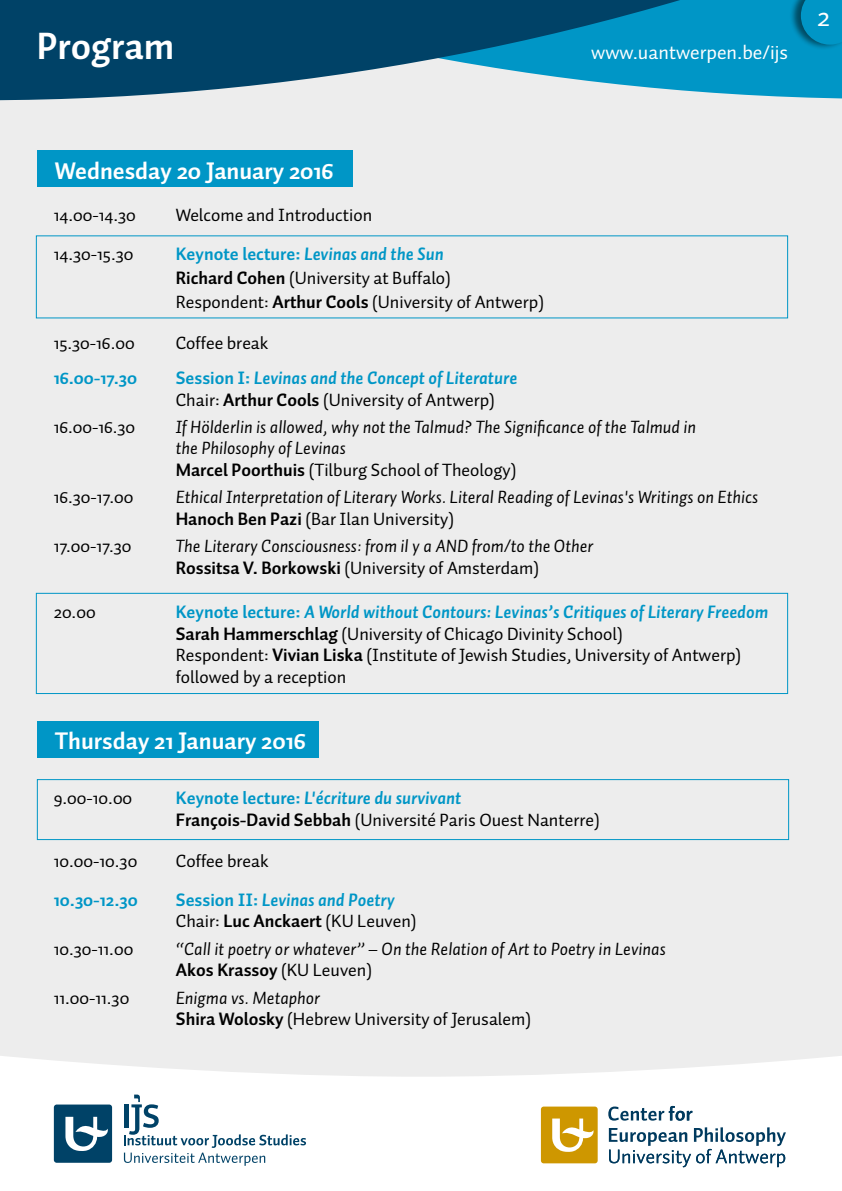
<style>
.page{position:relative;width:842px;height:1191px;background:#ededed}
.page>*{position:absolute;margin:0;border:0;box-sizing:border-box;transform-origin:0 0}
.t1{font:700 38px "Auto 1";color:#fff}
.t2{font:28px "Auto 1";color:#fff}
.t3{font:700 24px "Auto 1";color:#fff}
.t4{font:20px "Auto 1";color:#fff}
.t5{font:18px/21.6px "Auto 1";color:#000}
.t6{font:italic 18px/21.6px "Auto 1";color:#000}
.t7{font:italic 700 18px/21.6px "Auto 1";color:#0096c6}
.t8{font:700 18px "Auto 1";color:#0096c6}
.s1{font-weight:700;color:#0096c6}
.s2{font-weight:700;font-style:italic;color:#0096c6}
.s3{font-weight:700}
.s4{font-style:normal}
.s5{font-weight:400;font-style:normal;color:#000}
.s6{font-style:normal;color:#000}
.s7{font-weight:700;font-style:normal}
.s8{font-style:italic}
</style>
<div class="page">
<svg style="left:0;top:1056px;width:842px;height:135px;background:#fcfcfc"></svg>
<svg style="left:0;top:0;width:842px;height:100px;fill:#004267"></svg>
<div style="left:54px;top:1104px;width:58px;height:58px;background:#004267;border-radius:3px"></div>
<svg style="left:65px;top:1116px;width:43px;height:35px"></svg>
<svg style="left:124px;top:1094px;width:182px;height:71px;background:#dfe7ec"></svg>
<div style="left:789px;top:0;width:53px;height:51px;background:#000;opacity:.5"></div>
<svg style="left:801px;top:0;width:41px;height:45px;background:#0090be"></svg>
<div style="left:37px;top:150px;width:316px;height:37px;background:#0096c6"></div>
<div style="left:37px;top:721px;width:282px;height:37px;background:#0096c6"></div>
<div style="left:541px;top:1106px;width:57px;height:57px;background:#ce9700;border-radius:3px"></div>
<svg style="left:552px;top:1118px;width:42px;height:34px"></svg>
<svg style="left:609px;top:1127px;width:177px;height:40px;background:#c1cfd8"></svg>
<svg style="left:608px;top:1106px;width:84px;height:14px"></svg>
<div style="left:37px;top:779px;width:752px;height:61px;border:1px solid #0096c6"></div>
<div style="left:36px;top:593px;width:752px;height:101px;border:1px solid #0096c6"></div>
<h1 class="t1" style="left:37px;top:22px;width:139px">Program</h1>
<p class="t4" style="left:591px;top:39px;width:198px">www.uantwerpen.be/ijs</p>
<h2 class="t2" style="left:817px;top:0;width:14px">2</h2>
<h3 class="t3" style="left:55px;top:155px;width:280px">Wednesday 20 January 2016</h3>
<p class="t5" style="left:54px;top:204px;width:84px">14.00-14.30</p>
<p class="t5" style="left:176px;top:204px;width:198px">Welcome and Introduction</p>
<p class="t5" style="left:54px;top:242px;width:81px">14.30-15.30</p>
<p class="t5" style="left:176px;top:241px;width:370px;line-height:24px"><span class="s1">Keynote lecture:</span> <span class="s2">Levinas and the Sun<br></span><span class="s3">Richard Cohen</span> (University at Buffalo)<br>Respondent: <span class="s3">Arthur Cools</span> (University of Antwerp)</p>
<p class="t5" style="left:54px;top:331px;width:83px">15.30-16.00</p>
<p class="t5" style="left:176px;top:331px;width:94px">Coffee break</p>
<p class="t8" style="left:54px;top:366px;width:85px">16.00-17.30</p>
<p class="t7" style="left:176px;top:367px;width:343px"><span class="s4">Session I:</span> Levinas and the Concept of Literature<br><span class="s5">Chair:</span> <span class="s6">Arthur Cools</span> <span class="s5">(University of Antwerp)</span></p>
<p class="t5" style="left:54px;top:415px;width:83px">16.00-16.30</p>
<p class="t6" style="left:176px;top:415px;width:522px">If Hölderlin is allowed, why not the Talmud? The Significance of the Talmud in the Philosophy of Levinas<br><span class="s7">Marcel Poorthuis</span> <span class="s4">(Tilburg School of Theology)</span></p>
<p class="t5" style="left:54px;top:486px;width:81px">16.30-17.00</p>
<p class="t6" style="left:176px;top:486px;width:584px">Ethical Interpretation of Literary Works. Literal Reading of Levinas's Writings on Ethics<br><span class="s7">Hanoch Ben Pazi</span> <span class="s4">(Bar Ilan University)</span></p>
<p class="t5" style="left:54px;top:535px;width:79px">17.00-17.30</p>
<p class="t6" style="left:176px;top:535px;width:419px">The Literary Consciousness: from il y a AND from/to the Other<br><span class="s7">Rossitsa V. Borkowski</span> <span class="s4">(University of Amsterdam)</span></p>
<p class="t5" style="left:54px;top:601px;width:43px">20.00</p>
<p class="t5" style="left:176px;top:601px;width:594px"><span class="s1">Keynote lecture:</span> <span class="s2">A World without Contours: Levinas’s Critiques of Literary Freedom </span><span class="s3">Sarah Hammerschlag</span> (University of Chicago Divinity School)<br>Respondent: <span class="s3">Vivian Liska</span> (Institute of Jewish Studies, University of Antwerp) followed by a reception</p>
<h3 class="t3" style="left:55px;top:726px;width:252px">Thursday 21 January 2016</h3>
<p class="t5" style="left:54px;top:787px;width:80px">9.00-10.00</p>
<p class="t5" style="left:176px;top:787px;width:425px"><span class="s1">Keynote lecture:</span> <span class="s2">L'écriture du survivant<br></span><span class="s3">François-David Sebbah</span> (Université Paris Ouest Nanterre)</p>
<p class="t5" style="left:54px;top:850px;width:85px">10.00-10.30</p>
<p class="t5" style="left:176px;top:850px;width:94px">Coffee break</p>
<p class="t8" style="left:54px;top:888px;width:85px">10.30-12.30</p>
<p class="t7" style="left:176px;top:888px;width:242px"><span class="s4">Session II:</span> Levinas and Poetry<br><span class="s5">Chair:</span> <span class="s6">Luc Anckaert</span> <span class="s5">(KU Leuven)</span></p>
<p class="t5" style="left:54px;top:937px;width:81px">10.30-11.00</p>
<p class="t6" style="left:176px;top:937px;width:491px">“Call it poetry or whatever” – On the Relation of Art to Poetry in Levinas<br><span class="s7">Akos Krassoy</span> <span class="s4">(KU Leuven)</span></p>
<p class="t5" style="left:54px;top:986px;width:77px">11.00-11.30</p>
<p class="t5" style="left:176px;top:986px;width:357px"><span class="s8">Enigma vs. Metaphor<br></span><span class="s3">Shira Wolosky</span> (Hebrew University of Jerusalem)</p>
</div>
